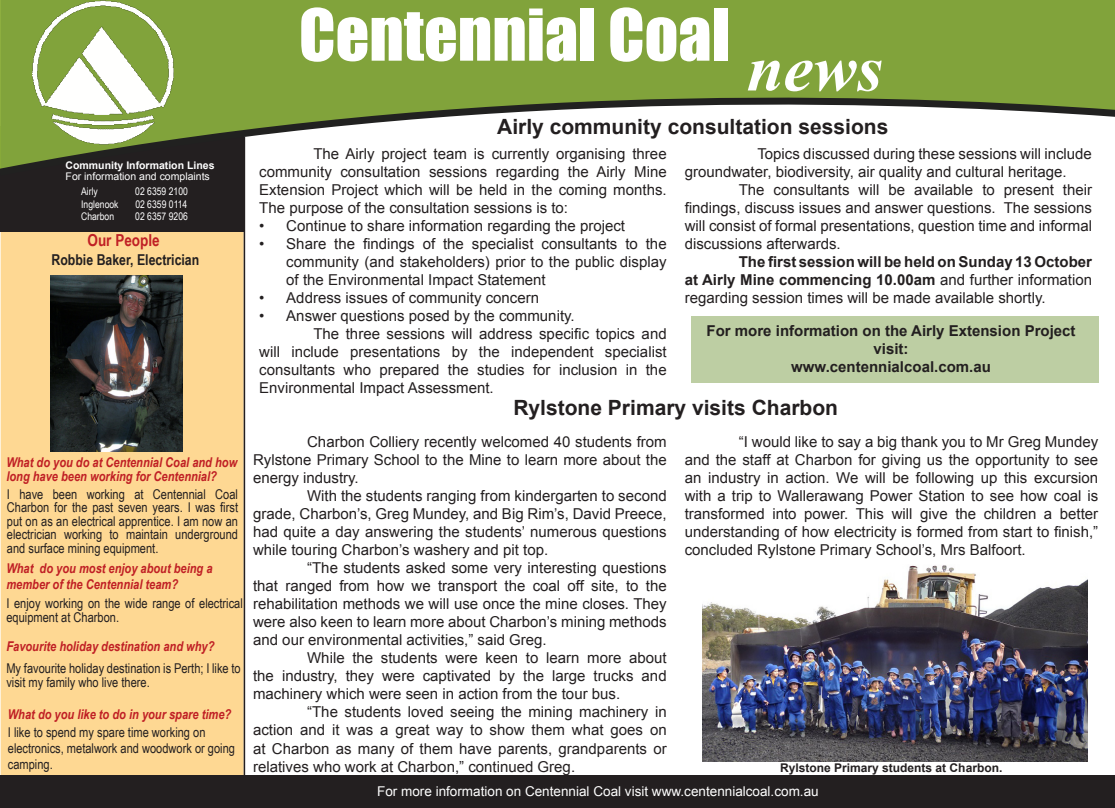
<style>
.page{position:relative;width:1115px;height:808px;background:#fff}
.page>*{position:absolute;margin:0;border:0;box-sizing:border-box;transform-origin:0 0}
.t1{font:66px "Impact";color:#fff}
.t2{font:italic 700 66px "Times New Roman";color:#fff}
.t3{font:700 21px "Arial";color:#231f20}
.t4{font:700 16.5px "Arial Narrow";color:#c02025}
.t5{font:15px/18px "Arial";color:#231f20;text-align:justify}
.t6{font:700 15px/18px "Arial";color:#231f20;text-align:justify}
.t7{font:700 15px "Arial Narrow";color:#231f20}
.t8{font:13.5px/13.5px "Arial Narrow";color:#231f20}
.t9{font:italic 700 13.5px/13.5px "Arial Narrow";color:#c02025}
.t10{font:13.5px "Arial";color:#fff}
.t11{font:700 12px "Arial";color:#231f20}
.t12{font:10.5px "Arial Narrow";color:#fff}
.t13{font:10.5px "Arial";color:#fff}
.t14{font:700 10.5px "Arial";color:#fff}
.s1{font-weight:400}
</style>
<div class="page">
<div style="left:690px;top:317px;width:407px;height:66px;background:#bdcea3"></div>
<div style="left:1px;top:223px;width:242px;height:560px;background:#fed893"></div>
<div style="left:0;top:126px;width:243px;height:106px;background:#231f20"></div>
<div style="left:0;top:0;width:1114px;height:89px;background:#81a33b"></div>
<svg style="left:0;top:89px;width:1114px;height:87px"></svg>
<hr style="left:243px;top:137px;width:2px;height:640px;background:#231f20">
<img style="left:33px;top:0;width:141px;height:144px">
<div style="left:0;top:776px;width:1114px;height:32px;background:#231f20"></div>
<img style="left:702px;top:565px;width:385px;height:196px">
<img style="left:50px;top:275px;width:133px;height:177px">
<p class="t1" style="left:299px;top:-16px;width:432px">Centennial Coal</p>
<p class="t2" style="left:746px;top:22px;width:137px">news</p>
<p class="t14" style="left:66px;top:158px;width:150px">Community Information Lines</p>
<p class="t13" style="left:66px;top:170px;width:146px">For information and complaints</p>
<p class="t12" style="left:81px;top:184px;width:18px">Airly</p>
<p class="t12" style="left:135px;top:184px;width:54px">02 6359 2100</p>
<p class="t12" style="left:81px;top:196px;width:39px">Inglenook</p>
<p class="t12" style="left:135px;top:196px;width:54px">02 6359 0114</p>
<p class="t12" style="left:81px;top:208px;width:35px">Charbon</p>
<p class="t12" style="left:135px;top:208px;width:54px">02 6357 9206</p>
<p class="t4" style="left:87px;top:228px;width:74px">Our People</p>
<p class="t7" style="left:51px;top:248px;width:149px">Robbie Baker, Electrician</p>
<p class="t9" style="left:6px;top:455px;width:232px">What do you do at Centennial Coal and how long have been working for Centennial?</p>
<p class="t8" style="left:7px;top:487px;width:232px;text-align:justify">I have been working at Centennial Coal Charbon for the past seven years. I was first put on as an electrical apprentice. I am now an electrician working to maintain underground and surface mining equipment.</p>
<p class="t9" style="left:6px;top:559px;width:208px;line-height:16.2px">What do you most enjoy about being a member of the Centennial team?</p>
<p class="t8" style="left:6px;top:596px;width:238px">I enjoy working on the wide range of electrical equipment at Charbon.</p>
<p class="t8" style="left:6px;top:661px;width:236px">My favourite holiday destination is Perth; I like to visit my family who live there.</p>
<p class="t9" style="left:6px;top:639px;width:209px">Favourite holiday destination and why?</p>
<p class="t9" style="left:8px;top:707px;width:225px">What do you like to do in your spare time?</p>
<p class="t8" style="left:8px;top:723px;width:229px;line-height:16.2px">I like to spend my spare time working on electronics, metalwork and woodwork or going camping.</p>
<p class="t3" style="left:497px;top:113px;width:392px">Airly community consultation sessions</p>
<p class="t5" style="left:259px;top:145px;width:409px;text-indent:54px">The Airly project team is currently organising three community consultation sessions regarding the Airly Mine Extension Project which will be held in the coming months.<br>The purpose of the consultation sessions is to:</p>
<p class="t5" style="left:259px;top:217px;width:367px">• Continue to share information regarding the project</p>
<p class="t5" style="left:286px;top:235px;width:382px;text-indent:-27px">• Share the findings of the specialist consultants to the community (and stakeholders) prior to the public display of the Environmental Impact Statement</p>
<p class="t5" style="left:259px;top:289px;width:281px">• Address issues of community concern</p>
<p class="t5" style="left:259px;top:307px;width:317px">• Answer questions posed by the community.</p>
<p class="t5" style="left:259px;top:325px;width:409px;text-indent:54px">The three sessions will address specific topics and will include presentations by the independent specialist consultants who prepared the studies for inclusion in the Environmental Impact Assessment.</p>
<p class="t5" style="left:684px;top:145px;width:408px;text-indent:73px">Topics discussed during these sessions will include groundwater, biodiversity, air quality and cultural heritage.</p>
<p class="t5" style="left:684px;top:181px;width:409px;text-indent:54px">The consultants will be available to present their findings, discuss issues and answer questions. The sessions will consist of formal presentations, question time and informal discussions afterwards.</p>
<p class="t6" style="left:684px;top:253px;width:409px;text-indent:54px">The first session will be held on Sunday 13 October at Airly Mine commencing 10.00am <span class="s1">and further information regarding session times will be made available shortly.</span></p>
<p class="t6" style="left:706px;top:322px;width:370px;text-align:center">For more information on the Airly Extension Project visit:</p>
<p class="t6" style="left:791px;top:358px;width:201px">www.centennialcoal.com.au</p>
<p class="t3" style="left:513px;top:393px;width:326px">Rylstone Primary visits Charbon</p>
<p class="t5" style="left:253px;top:433px;width:415px;text-indent:54px">Charbon Colliery recently welcomed 40 students from Rylstone Primary School to the Mine to learn more about the energy industry.</p>
<p class="t5" style="left:253px;top:487px;width:415px;text-indent:54px">With the students ranging from kindergarten to second grade, Charbon’s, Greg Mundey, and Big Rim’s, David Preece, had quite a day answering the students’ numerous questions while touring Charbon’s washery and pit top.</p>
<p class="t5" style="left:253px;top:559px;width:415px;text-indent:54px">“The students asked some very interesting questions that ranged from how we transport the coal off site, to the rehabilitation methods we will use once the mine closes. They were also keen to learn more about Charbon’s mining methods and our environmental activities,” said Greg.</p>
<p class="t5" style="left:253px;top:649px;width:415px;text-indent:54px">While the students were keen to learn more about the industry, they were captivated by the large trucks and machinery which were seen in action from the tour bus.</p>
<p class="t5" style="left:253px;top:703px;width:415px;text-indent:54px">“The students loved seeing the mining machinery in action and it was a great way to show them what goes on at Charbon as many of them have parents, grandparents or relatives who work at Charbon,” continued Greg.</p>
<p class="t5" style="left:684px;top:433px;width:415px;text-indent:54px">“I would like to say a big thank you to Mr Greg Mundey and the staff at Charbon for giving us the opportunity to see an industry in action. We will be following up this excursion with a trip to Wallerawang Power Station to see how coal is transformed into power. This will give the children a better understanding of how electricity is formed from start to finish,” concluded Rylstone Primary School’s, Mrs Balfoort.</p>
<p class="t11" style="left:779px;top:760px;width:224px">Rylstone Primary students at Charbon.</p>
<p class="t10" style="left:377px;top:782px;width:443px">For more information on Centennial Coal visit www.centennialcoal.com.au</p>
</div>
